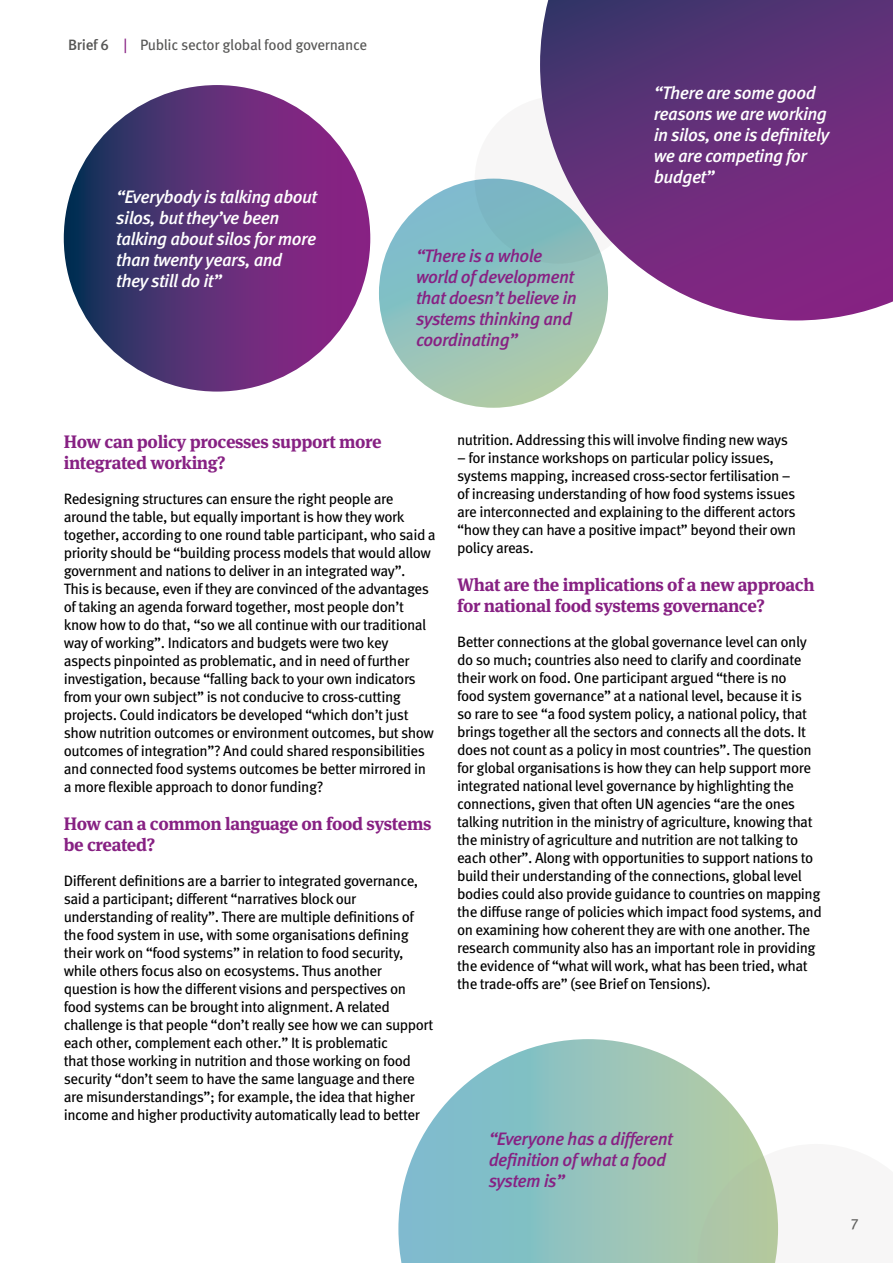
<style>
.page{position:relative;width:893px;height:1263px;background:#fff}
.page>*{position:absolute;margin:0;border:0;box-sizing:border-box;transform-origin:0 0}
.t1{font:italic 500 18px/21px "Meta OT";letter-spacing:-.03em;color:#fff}
._2_Body{font:700 18px/21px "Meta Serif OT";letter-spacing:-.02em;color:#872183}
.t2{font:italic 500 18px/21px "Meta OT";letter-spacing:-.03em;color:#872183}
._2_Body-2{font:15px/18px "Meta OT";letter-spacing:-.03em;color:#000}
.t3{font:15px "Meta OT";letter-spacing:-.02em;color:#575756}
.s1{font-weight:500}
.s2{color:#872183}
</style>
<div class="page">
<div style="left:475px;top:96px;width:167px;height:168px;background:#f7f6f6;border-radius:50%"></div>
<svg style="left:398px;top:1039px;width:360px;height:224px"></svg>
<svg style="left:64px;top:85px;width:306px;height:307px;background:#5c2e75"></svg>
<svg style="left:540px;top:0;width:353px;height:320px;background:#713c83"></svg>
<svg style="left:379px;top:179px;width:229px;height:229px;background:#92c1bb"></svg>
<svg style="left:697px;top:1144px;width:82px;height:119px;background:#b4cba9"></svg>
<p class="t3" style="left:68px;top:35px;width:301px"><span class="s1">Brief 6</span> <span class="s2">|</span> Public sector global food governance</p>
<p class="t1" style="left:116px;top:187px;width:202px">“Everybody is talking about silos, but they’ve been talking about silos for more than twenty years, and they still do it”</p>
<p class="t2" style="left:416px;top:245px;width:162px">“There is a whole world of development that doesn’t believe in systems thinking and coordinating”</p>
<p class="t1" style="left:654px;top:82px;width:177px">“There are some good reasons we are working in silos, one is definitely we are competing for budget”</p>
<p class="_2_Body" style="left:64px;top:431px;width:320px">How can policy processes support more integrated working?</p>
<p class="_2_Body-2" style="left:64px;top:490px;width:373px">Redesigning structures can ensure the right people are around the table, but equally important is how they work together, according to one round table participant, who said a priority should be “building process models that would allow government and nations to deliver in an integrated way”.<br>This is because, even if they are convinced of the advantages of taking an agenda forward together, most people don’t know how to do that, “so we all continue with our traditional way of working”. Indicators and budgets were two key aspects pinpointed as problematic, and in need of further investigation, because “falling back to your own indicators from your own subject” is not conducive to cross-cutting projects. Could indicators be developed “which don’t just show nutrition outcomes or environment outcomes, but show outcomes of integration”? And could shared responsibilities and connected food systems outcomes be better mirrored in a more flexible approach to donor funding?</p>
<p class="_2_Body" style="left:64px;top:813px;width:369px">How can a common language on food systems be created?</p>
<p class="_2_Body-2" style="left:64px;top:872px;width:371px">Different definitions are a barrier to integrated governance, said a participant; different “narratives block our understanding of reality”. There are multiple definitions of the food system in use, with some organisations defining their work on “food systems” in relation to food security, while others focus also on ecosystems. Thus another question is how the different visions and perspectives on food systems can be brought into alignment. A related challenge is that people “don’t really see how we can support each other, complement each other.” It is problematic<br>that those working in nutrition and those working on food security “don’t seem to have the same language and there are misunderstandings”; for example, the idea that higher income and higher productivity automatically lead to better</p>
<p class="_2_Body-2" style="left:457px;top:431px;width:332px">nutrition. Addressing this will involve finding new ways</p>
<p class="_2_Body-2" style="left:457px;top:449px;width:340px">– for instance workshops on particular policy issues, systems mapping, increased cross-sector fertilisation – of increasing understanding of how food systems issues are interconnected and explaining to the different actors “how they can have a positive impact” beyond their own policy areas.</p>
<p class="_2_Body" style="left:457px;top:574px;width:359px">What are the implications of a new approach for national food systems governance?</p>
<p class="_2_Body-2" style="left:457px;top:633px;width:366px">Better connections at the global governance level can only do so much; countries also need to clarify and coordinate their work on food. One participant argued “there is no<br>food system governance” at a national level, because it is<br>so rare to see “a food system policy, a national policy, that brings together all the sectors and connects all the dots. It does not count as a policy in most countries”. The question for global organisations is how they can help support more integrated national level governance by highlighting the connections, given that often UN agencies “are the ones talking nutrition in the ministry of agriculture, knowing that the ministry of agriculture and nutrition are not talking to each other”. Along with opportunities to support nations to build their understanding of the connections, global level bodies could also provide guidance to countries on mapping the diffuse range of policies which impact food systems, and on examining how coherent they are with one another. The research community also has an important role in providing the evidence of “what will work, what has been tried, what the trade-offs are” (see Brief on Tensions).</p>
<p class="t2" style="left:489px;top:1128px;width:185px">“Everyone has a different definition of what a food system is”</p>
<p class="t3" style="left:850px;top:1214px;width:10px">7</p>
</div>
